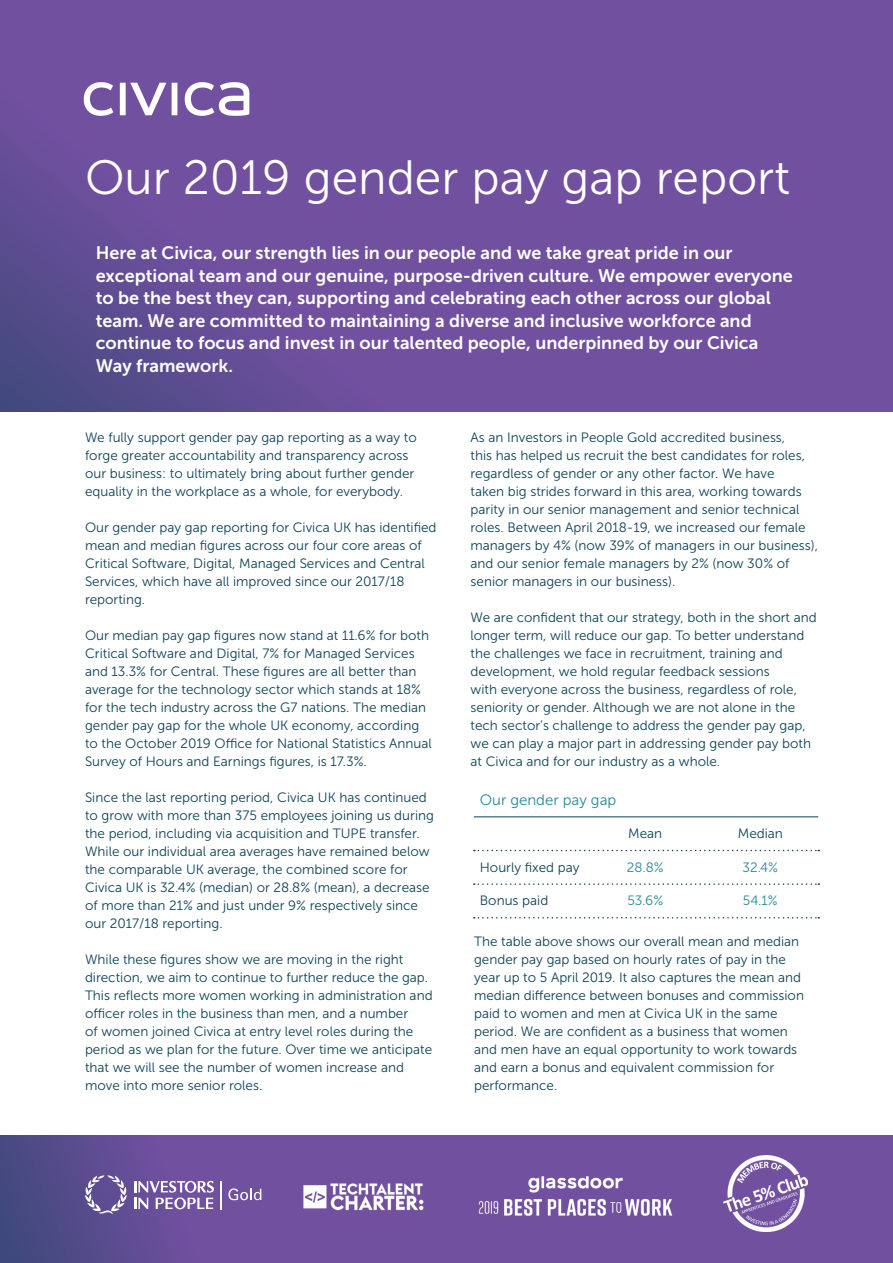
<style>
.page{position:relative;width:893px;height:1263px;background:#fff}
.page>*{position:absolute;margin:0;border:0;box-sizing:border-box;transform-origin:0 0}
.t1{font:48px "Museo Sans 300";color:#fff}
.t2{font:18px/22.5px "Museo Sans 700";color:#fff}
.t3{font:15px "Museo Sans 300";color:#278898}
.t4{font:13.5px/18px "Museo Sans 300";color:#0e4257}
.t5{font:13.5px "Museo Sans 300";color:#278898}
</style>
<div class="page">
<div style="left:0;top:0;width:893px;height:411px;background:#7150a0"></div>
<svg style="left:0;top:147px;width:313px;height:264px"></svg>
<svg style="left:47px;top:82px;width:241px;height:77px"></svg>
<div style="left:0;top:1135px;width:893px;height:128px;background:#7150a0"></div>
<svg style="left:0;top:1135px;width:262px;height:128px"></svg>
<img style="left:478px;top:1176px;width:195px;height:40px">
<img style="left:724px;top:1155px;width:84px;height:77px">
<img style="left:303px;top:1183px;width:121px;height:28px">
<svg style="left:474px;top:850px;width:345px;height:1px"></svg>
<svg style="left:474px;top:883px;width:345px;height:2px"></svg>
<hr style="left:474px;top:816px;width:344px;height:1px;background:#0e4257">
<svg style="left:474px;top:917px;width:345px;height:1px"></svg>
<svg style="left:134px;top:1181px;width:80px;height:28px"></svg>
<svg style="left:84px;top:1175px;width:44px;height:39px"></svg>
<svg style="left:221px;top:1181px;width:1px;height:28px"></svg>
<svg style="left:228px;top:1188px;width:33px;height:12px"></svg>
<h1 class="t1" style="left:85px;top:152px;width:707px">Our 2019 gender pay gap report</h1>
<p class="t2" style="left:96px;top:242px;width:699px">Here at Civica, our strength lies in our people and we take great pride in our exceptional team and our genuine, purpose-driven culture. We empower everyone to be the best they can, supporting and celebrating each other across our global team. We are committed to maintaining a diverse and inclusive workforce and continue to focus and invest in our talented people, underpinned by our Civica Way framework.</p>
<p class="t4" style="left:85px;top:428px;width:333px">We fully support gender pay gap reporting as a way to forge greater accountability and transparency across our business: to ultimately bring about further gender equality in the workplace as a whole, for everybody.</p>
<p class="t4" style="left:85px;top:518px;width:353px">Our gender pay gap reporting for Civica UK has identified mean and median figures across our four core areas of Critical Software, Digital, Managed Services and Central Services, which have all improved since our 2017/18 reporting.</p>
<p class="t4" style="left:85px;top:626px;width:348px">Our median pay gap figures now stand at 11.6% for both Critical Software and Digital, 7% for Managed Services and 13.3% for Central. These figures are all better than average for the technology sector which stands at 18% for the tech industry across the G7 nations. The median gender pay gap for the whole UK economy, according to the October 2019 Office for National Statistics Annual Survey of Hours and Earnings figures, is 17.3%.</p>
<p class="t4" style="left:85px;top:788px;width:350px">Since the last reporting period, Civica UK has continued to grow with more than 375 employees joining us during the period, including via acquisition and TUPE transfer.<br>While our individual area averages have remained below the comparable UK average, the combined score for Civica UK is 32.4% (median) or 28.8% (mean), a decrease of more than 21% and just under 9% respectively since our 2017/18 reporting.</p>
<p class="t4" style="left:85px;top:950px;width:349px">While these figures show we are moving in the right direction, we aim to continue to further reduce the gap.<br>This reflects more women working in administration and officer roles in the business than men, and a number<br>of women joined Civica at entry level roles during the period as we plan for the future. Over time we anticipate that we will see the number of women increase and move into more senior roles.</p>
<p class="t4" style="left:471px;top:428px;width:349px">As an Investors in People Gold accredited business,<br>this has helped us recruit the best candidates for roles, regardless of gender or any other factor. We have<br>taken big strides forward in this area, working towards parity in our senior management and senior technical roles. Between April 2018-19, we increased our female managers by 4% (now 39% of managers in our business), and our senior female managers by 2% (now 30% of senior managers in our business).</p>
<p class="t4" style="left:471px;top:608px;width:348px">We are confident that our strategy, both in the short and longer term, will reduce our gap. To better understand the challenges we face in recruitment, training and development, we hold regular feedback sessions<br>with everyone across the business, regardless of role, seniority or gender. Although we are not alone in the tech sector’s challenge to address the gender pay gap, we can play a major part in addressing gender pay both at Civica and for our industry as a whole.</p>
<p class="t3" style="left:480px;top:792px;width:138px">Our gender pay gap</p>
<p class="t4" style="left:628px;top:824px;width:36px">Mean</p>
<p class="t4" style="left:738px;top:824px;width:47px">Median</p>
<p class="t4" style="left:480px;top:858px;width:101px">Hourly fixed pay</p>
<p class="t5" style="left:627px;top:860px;width:38px">28.8%</p>
<p class="t5" style="left:742px;top:860px;width:37px">32.4%</p>
<p class="t4" style="left:480px;top:892px;width:70px">Bonus paid</p>
<p class="t5" style="left:627px;top:893px;width:37px">53.6%</p>
<p class="t5" style="left:743px;top:893px;width:36px">54.1%</p>
<p class="t4" style="left:474px;top:933px;width:331px">The table above shows our overall mean and median gender pay gap based on hourly rates of pay in the year up to 5 April 2019. It also captures the mean and median difference between bonuses and commission paid to women and men at Civica UK in the same period. We are confident as a business that women and men have an equal opportunity to work towards and earn a bonus and equivalent commission for performance.</p>
</div>
